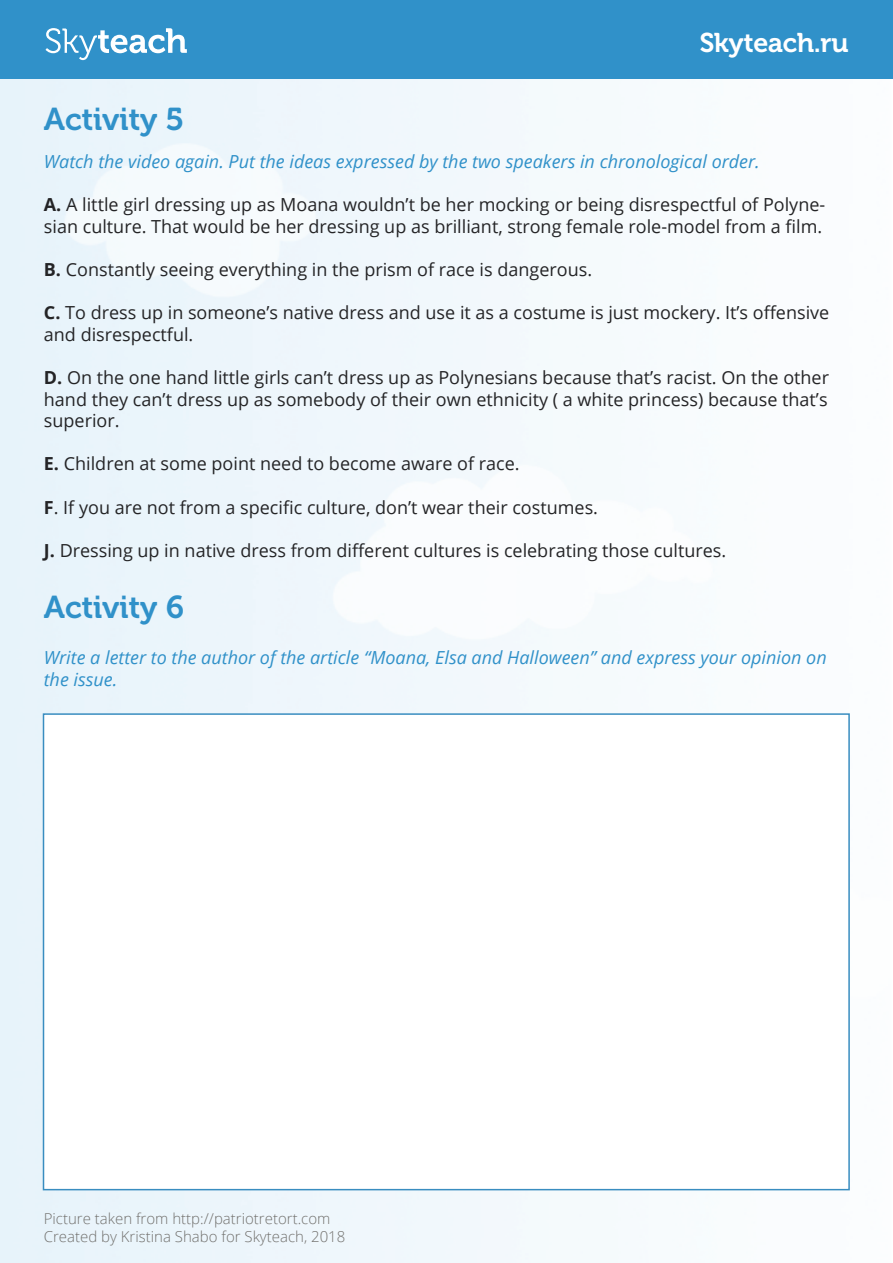
<style>
.page{position:relative;width:893px;height:1263px;background:#fff}
.page>*{position:absolute;margin:0;border:0;box-sizing:border-box;transform-origin:0 0}
.t1{font:31.5px "Museo Cyrl 700";color:#3091c9}
.t2{font:27px "Museo Cyrl 700";color:#fff}
.t3{font:18px/21.6px "Open Sans";color:#242426}
.t4{font:italic 18px/21.6px "Open Sans";color:#3091c9}
.t5{font:300 15px/18px "Open Sans";color:#72716e}
.s1{font-weight:700}
</style>
<div class="page">
<div style="left:0;top:0;width:893px;height:79px;background:#3091c9"></div>
<svg style="left:46px;top:28px;width:141px;height:32px"></svg>
<div style="left:43px;top:713px;width:807px;height:477px;background:#fff;border:2px solid #398dc0"></div>
<h2 class="t2" style="left:700px;top:28px;width:150px">Skyteach.ru</h2>
<h1 class="t1" style="left:44px;top:101px;width:141px">Activity 5</h1>
<p class="t4" style="left:44px;top:150px;width:717px">Watch the video again. Put the ideas expressed by the two speakers in chronological order.</p>
<p class="t3" style="left:44px;top:193px;width:783px"><span class="s1">A.</span> A little girl dressing up as Moana wouldn’t be her mocking or being disrespectful of Polyne&shy;sian culture. That would be her dressing up as brilliant, strong female role-model from a film.</p>
<p class="t3" style="left:44px;top:258px;width:550px"><span class="s1">B.</span> Constantly seeing everything in the prism of race is dangerous.</p>
<p class="t3" style="left:44px;top:301px;width:787px"><span class="s1">C.</span> To dress up in someone’s native dress and use it as a costume is just mockery. It’s offensive and disrespectful.</p>
<p class="t3" style="left:44px;top:366px;width:787px;text-align:justify"><span class="s1">D.</span> On the one hand little girls can’t dress up as Polynesians because that’s racist. On the other hand they can’t dress up as somebody of their own ethnicity ( a white princess) because that’s superior.</p>
<p class="t3" style="left:44px;top:453px;width:477px"><span class="s1">E.</span> Children at some point need to become aware of race.</p>
<p class="t3" style="left:44px;top:496px;width:556px"><span class="s1">F</span>. If you are not from a specific culture, don’t wear their costumes.</p>
<p class="t3" style="left:44px;top:539px;width:684px"><span class="s1">J.</span> Dressing up in native dress from different cultures is celebrating those cultures.</p>
<h1 class="t1" style="left:44px;top:590px;width:142px">Activity 6</h1>
<p class="t4" style="left:44px;top:646px;width:784px">Write a letter to the author of the article “Moana, Elsa and Halloween” and express your opinion on the issue.</p>
<p class="t5" style="left:44px;top:1209px;width:303px">Picture taken from http://patriotretort.com<br>Created by Kristina Shabo for Skyteach, 2018</p>
</div>
